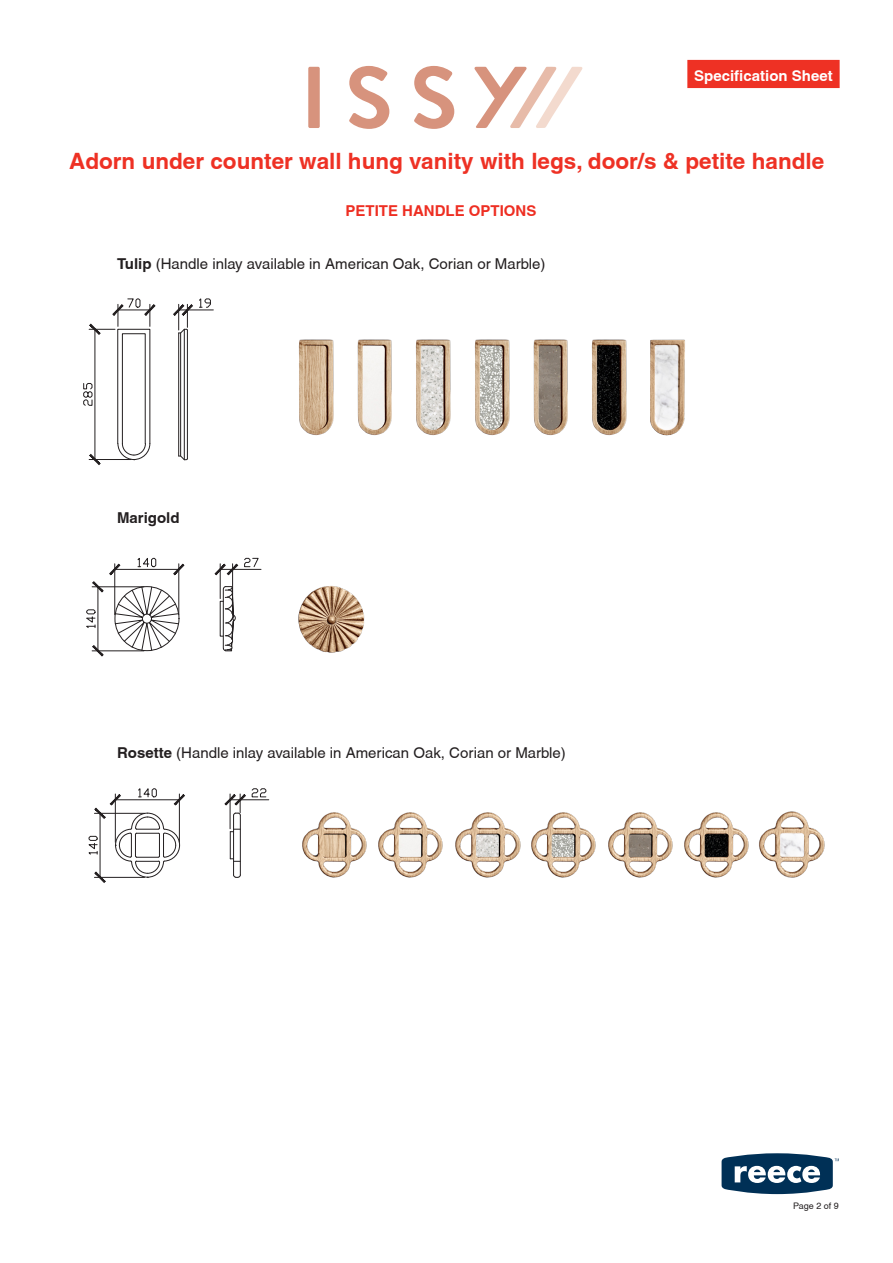
<style>
.page{position:relative;width:893px;height:1263px;background:#fff}
.page>*{position:absolute;margin:0;border:0;box-sizing:border-box;transform-origin:0 0}
.t1{font:700 22.5px "Helvetica";color:#ee3124}
.t2{font:15px "Helvetica";color:#231f20}
.L2_SUB_HEAD{font:700 15px "Helvetica";color:#ee2e22}
.t3{font:700 15px "Helvetica";color:#fff}
.t4{font:700 15px "Helvetica";color:#231f20}
.t5{font:9px "Helvetica";color:#231f20}
.s1{font-weight:700}
</style>
<div class="page">
<svg style="left:722px;top:1153px;width:117px;height:41px"></svg>
<div style="left:687px;top:60px;width:153px;height:28px;background:#ee3124"></div>
<svg style="left:308px;top:66px;width:275px;height:63px"></svg>
<svg style="left:118px;top:443px;width:32px;height:17px"></svg>
<div style="left:122px;top:334px;width:23px;height:110px;border:1px solid #231f20"></div>
<hr style="left:89px;top:459px;width:42px;height:1px;background:#231f20">
<hr style="left:95px;top:329px;width:1px;height:130px;background:#231f20">
<svg style="left:89px;top:298px;width:67px;height:37px"></svg>
<svg style="left:89px;top:454px;width:12px;height:11px"></svg>
<svg style="left:83px;top:383px;width:9px;height:23px"></svg>
<hr style="left:179px;top:310px;width:34px;height:1px;background:#231f20">
<svg style="left:173px;top:304px;width:20px;height:156px"></svg>
<svg style="left:199px;top:298px;width:12px;height:10px"></svg>
<svg style="left:115px;top:586px;width:64px;height:65px"></svg>
<hr style="left:220px;top:564px;width:1px;height:35px;background:#231f20">
<hr style="left:232px;top:564px;width:1px;height:49px;background:#231f20">
<hr style="left:220px;top:569px;width:41px;height:1px;background:#231f20">
<svg style="left:214px;top:564px;width:24px;height:11px"></svg>
<svg style="left:244px;top:558px;width:15px;height:9px"></svg>
<hr style="left:114px;top:564px;width:1px;height:51px;background:#231f20">
<hr style="left:179px;top:564px;width:1px;height:51px;background:#231f20">
<hr style="left:115px;top:569px;width:64px;height:1px;background:#231f20">
<svg style="left:109px;top:564px;width:12px;height:11px"></svg>
<svg style="left:173px;top:564px;width:12px;height:11px"></svg>
<svg style="left:137px;top:557px;width:19px;height:10px"></svg>
<hr style="left:92px;top:651px;width:52px;height:1px;background:#231f20">
<hr style="left:92px;top:586px;width:52px;height:1px;background:#231f20">
<hr style="left:98px;top:587px;width:1px;height:64px;background:#231f20">
<svg style="left:92px;top:645px;width:12px;height:12px"></svg>
<svg style="left:92px;top:581px;width:12px;height:12px"></svg>
<svg style="left:86px;top:609px;width:10px;height:19px"></svg>
<svg style="left:223px;top:586px;width:47px;height:292px"></svg>
<svg style="left:88px;top:788px;width:97px;height:95px"></svg>
<img style="left:302px;top:812px;width:65px;height:66px">
<img style="left:378px;top:812px;width:65px;height:66px">
<img style="left:455px;top:812px;width:66px;height:66px">
<img style="left:531px;top:812px;width:65px;height:66px">
<img style="left:608px;top:812px;width:65px;height:66px">
<img style="left:684px;top:812px;width:65px;height:66px">
<img style="left:759px;top:811px;width:66px;height:67px">
<img style="left:298px;top:586px;width:67px;height:67px">
<img style="left:298px;top:339px;width:36px;height:97px">
<img style="left:357px;top:339px;width:35px;height:97px">
<img style="left:415px;top:339px;width:36px;height:97px">
<img style="left:474px;top:339px;width:36px;height:97px">
<img style="left:533px;top:339px;width:35px;height:97px">
<img style="left:591px;top:339px;width:36px;height:97px">
<img style="left:650px;top:339px;width:35px;height:97px">
<p class="t3" style="left:694px;top:66px;width:140px">Specification Sheet</p>
<h1 class="t1" style="left:69px;top:148px;width:757px">Adorn under counter wall hung vanity with legs, door/s &amp; petite handle</h1>
<p class="L2_SUB_HEAD" style="left:345px;top:201px;width:192px">PETITE HANDLE OPTIONS</p>
<p class="t2" style="left:117px;top:255px;width:430px"><span class="s1">Tulip</span> (Handle inlay available in American Oak, Corian or Marble)</p>
<p class="t4" style="left:117px;top:509px;width:64px">Marigold</p>
<p class="t2" style="left:117px;top:744px;width:450px"><span class="s1">Rosette</span> (Handle inlay available in American Oak, Corian or Marble)</p>
<p class="t5" style="left:793px;top:1200px;width:47px">Page 2 of 9</p>
</div>
